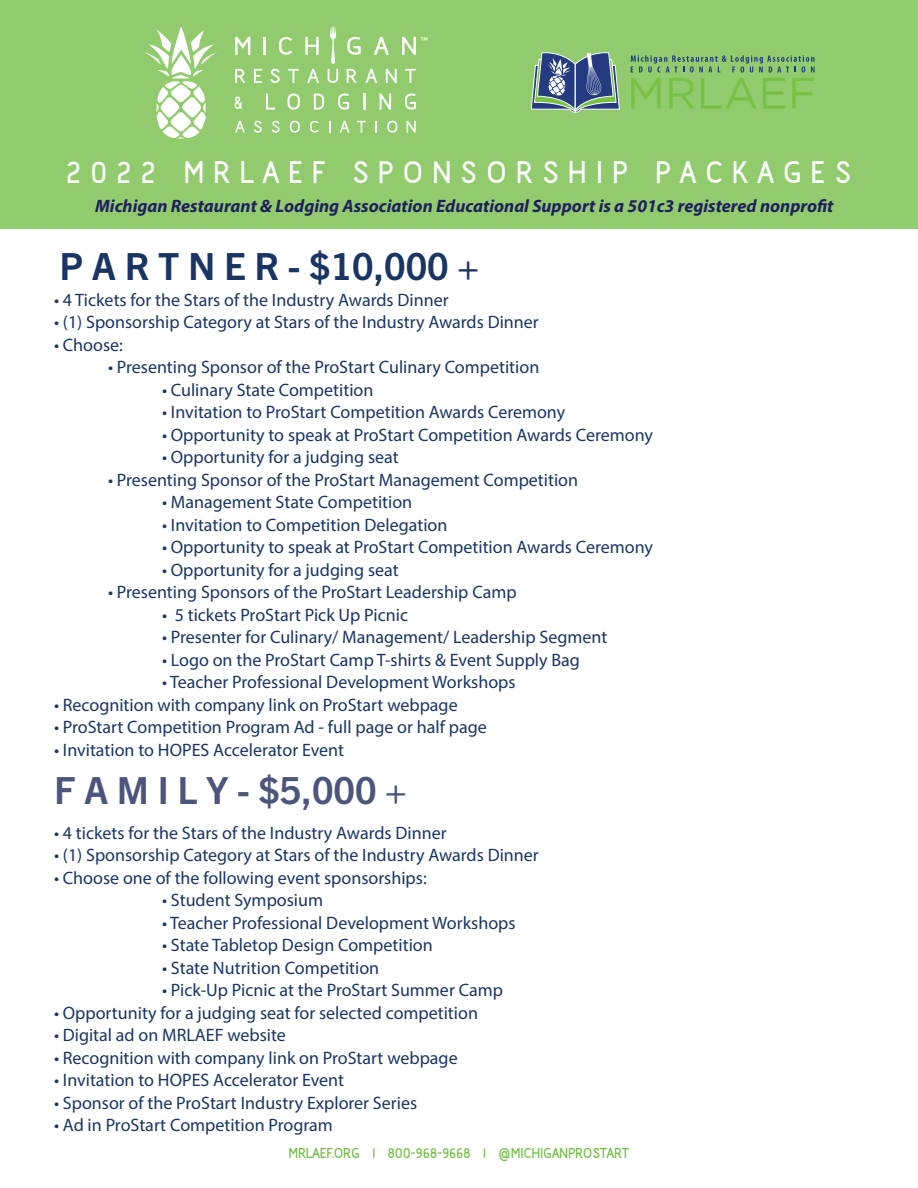
<style>
.page{position:relative;width:918px;height:1188px;background:#fff}
.page>*{position:absolute;margin:0;border:0;box-sizing:border-box;transform-origin:0 0}
.t1{font:700 39px "Acid";color:#fff}
.t2{font:700 37.5px "Trade Gothic Next LT Pro";color:#1a3564}
.t3{font:700 37.5px "Trade Gothic Next LT Pro";color:#4d557d}
.t4{font:18px "Myriad Pro";color:#1a3564}
.t5{font:italic 700 18px "Myriad Pro";color:#211e5f}
.t6{font:700 18px "Acid";color:#6fbe44}
</style>
<div class="page">
<div style="left:0;top:0;width:918px;height:229px;background:#91cb6e"></div>
<svg style="left:144px;top:27px;width:73px;height:112px"></svg>
<svg style="left:235px;top:37px;width:15px;height:18px"></svg>
<hr style="left:263px;top:37px;width:3px;height:18px;background:#fff">
<svg style="left:279px;top:37px;width:13px;height:18px"></svg>
<svg style="left:305px;top:37px;width:14px;height:18px"></svg>
<svg style="left:347px;top:37px;width:14px;height:18px"></svg>
<svg style="left:374px;top:37px;width:15px;height:18px"></svg>
<svg style="left:402px;top:37px;width:25px;height:18px"></svg>
<svg style="left:235px;top:69px;width:10px;height:14px"></svg>
<svg style="left:254px;top:69px;width:8px;height:14px"></svg>
<svg style="left:270px;top:69px;width:10px;height:14px"></svg>
<svg style="left:288px;top:69px;width:11px;height:14px"></svg>
<svg style="left:307px;top:69px;width:12px;height:14px"></svg>
<svg style="left:328px;top:26px;width:10px;height:57px"></svg>
<svg style="left:347px;top:69px;width:10px;height:14px"></svg>
<svg style="left:365px;top:69px;width:12px;height:14px"></svg>
<svg style="left:386px;top:69px;width:11px;height:14px"></svg>
<svg style="left:405px;top:69px;width:11px;height:14px"></svg>
<svg style="left:235px;top:121px;width:10px;height:12px"></svg>
<svg style="left:254px;top:121px;width:8px;height:12px"></svg>
<svg style="left:272px;top:121px;width:8px;height:12px"></svg>
<svg style="left:290px;top:121px;width:10px;height:12px"></svg>
<svg style="left:310px;top:121px;width:9px;height:12px"></svg>
<svg style="left:329px;top:121px;width:1px;height:12px"></svg>
<svg style="left:340px;top:121px;width:10px;height:12px"></svg>
<svg style="left:357px;top:121px;width:9px;height:12px"></svg>
<svg style="left:375px;top:121px;width:2px;height:12px"></svg>
<svg style="left:387px;top:121px;width:10px;height:12px"></svg>
<svg style="left:407px;top:121px;width:9px;height:12px"></svg>
<svg style="left:235px;top:97px;width:7px;height:12px"></svg>
<svg style="left:266px;top:93px;width:9px;height:17px"></svg>
<svg style="left:287px;top:94px;width:13px;height:16px"></svg>
<svg style="left:314px;top:94px;width:10px;height:16px"></svg>
<svg style="left:338px;top:93px;width:11px;height:17px"></svg>
<svg style="left:363px;top:93px;width:2px;height:17px"></svg>
<svg style="left:380px;top:94px;width:11px;height:16px"></svg>
<svg style="left:405px;top:93px;width:11px;height:17px"></svg>
<svg style="left:631px;top:55px;width:183px;height:54px"></svg>
<svg style="left:531px;top:52px;width:89px;height:61px"></svg>
<p class="t1" style="left:66px;top:158px;width:787px">2 0 2 2 M R L A E F S P O N S O R S H I P P A C K A G E S</p>
<p class="t5" style="left:95px;top:194px;width:740px">Michigan Restaurant &amp; Lodging Association Educational Support is a 501c3 registered nonprofit</p>
<p class="t2" style="left:59px;top:241px;width:421px">P A R T N E R - $10,000 +</p>
<p class="t4" style="left:54px;top:289px;width:396px">• 4 Tickets for the Stars of the Industry Awards Dinner</p>
<p class="t4" style="left:54px;top:311px;width:486px">• (1) Sponsorship Category at Stars of the Industry Awards Dinner</p>
<p class="t4" style="left:54px;top:334px;width:70px">• Choose:</p>
<p class="t4" style="left:108px;top:356px;width:433px">• Presenting Sponsor of the ProStart Culinary Competition</p>
<p class="t4" style="left:162px;top:379px;width:213px">• Culinary State Competition</p>
<p class="t4" style="left:162px;top:401px;width:405px">• Invitation to ProStart Competition Awards Ceremony</p>
<p class="t4" style="left:162px;top:424px;width:492px">• Opportunity to speak at ProStart Competition Awards Ceremony</p>
<p class="t4" style="left:162px;top:446px;width:238px">• Opportunity for a judging seat</p>
<p class="t4" style="left:108px;top:469px;width:472px">• Presenting Sponsor of the ProStart Management Competition</p>
<p class="t4" style="left:162px;top:491px;width:252px">• Management State Competition</p>
<p class="t4" style="left:162px;top:514px;width:287px">• Invitation to Competition Delegation</p>
<p class="t4" style="left:162px;top:536px;width:492px">• Opportunity to speak at ProStart Competition Awards Ceremony</p>
<p class="t4" style="left:162px;top:559px;width:238px">• Opportunity for a judging seat</p>
<p class="t4" style="left:108px;top:581px;width:410px">• Presenting Sponsors of the ProStart Leadership Camp</p>
<p class="t4" style="left:162px;top:604px;width:248px">• 5 tickets ProStart Pick Up Picnic</p>
<p class="t4" style="left:162px;top:626px;width:447px">• Presenter for Culinary/ Management/ Leadership Segment</p>
<p class="t4" style="left:162px;top:649px;width:420px">• Logo on the ProStart Camp T-shirts &amp; Event Supply Bag</p>
<p class="t4" style="left:162px;top:671px;width:355px">• Teacher Professional Development Workshops</p>
<p class="t4" style="left:54px;top:694px;width:405px">• Recognition with company link on ProStart webpage</p>
<p class="t4" style="left:54px;top:716px;width:434px">• ProStart Competition Program Ad - full page or half page</p>
<p class="t4" style="left:54px;top:739px;width:292px">• Invitation to HOPES Accelerator Event</p>
<p class="t3" style="left:54px;top:764px;width:354px">F A M I L Y - $5,000 +</p>
<p class="t4" style="left:54px;top:822px;width:394px">• 4 tickets for the Stars of the Industry Awards Dinner</p>
<p class="t4" style="left:54px;top:844px;width:486px">• (1) Sponsorship Category at Stars of the Industry Awards Dinner</p>
<p class="t4" style="left:54px;top:867px;width:374px">• Choose one of the following event sponsorships:</p>
<p class="t4" style="left:162px;top:889px;width:163px">• Student Symposium</p>
<p class="t4" style="left:162px;top:912px;width:355px">• Teacher Professional Development Workshops</p>
<p class="t4" style="left:162px;top:934px;width:272px">• State Tabletop Design Competition</p>
<p class="t4" style="left:162px;top:957px;width:219px">• State Nutrition Competition</p>
<p class="t4" style="left:162px;top:979px;width:342px">• Pick-Up Picnic at the ProStart Summer Camp</p>
<p class="t4" style="left:54px;top:1002px;width:426px">• Opportunity for a judging seat for selected competition</p>
<p class="t4" style="left:54px;top:1024px;width:233px">• Digital ad on MRLAEF website</p>
<p class="t4" style="left:54px;top:1047px;width:405px">• Recognition with company link on ProStart webpage</p>
<p class="t4" style="left:54px;top:1069px;width:292px">• Invitation to HOPES Accelerator Event</p>
<p class="t4" style="left:54px;top:1092px;width:365px">• Sponsor of the ProStart Industry Explorer Series</p>
<p class="t4" style="left:54px;top:1114px;width:280px">• Ad in ProStart Competition Program</p>
<p class="t6" style="left:289px;top:1147px;width:342px">MRLAEF.ORG | 800-968-9668 | @MICHIGANPROSTART</p>
</div>
